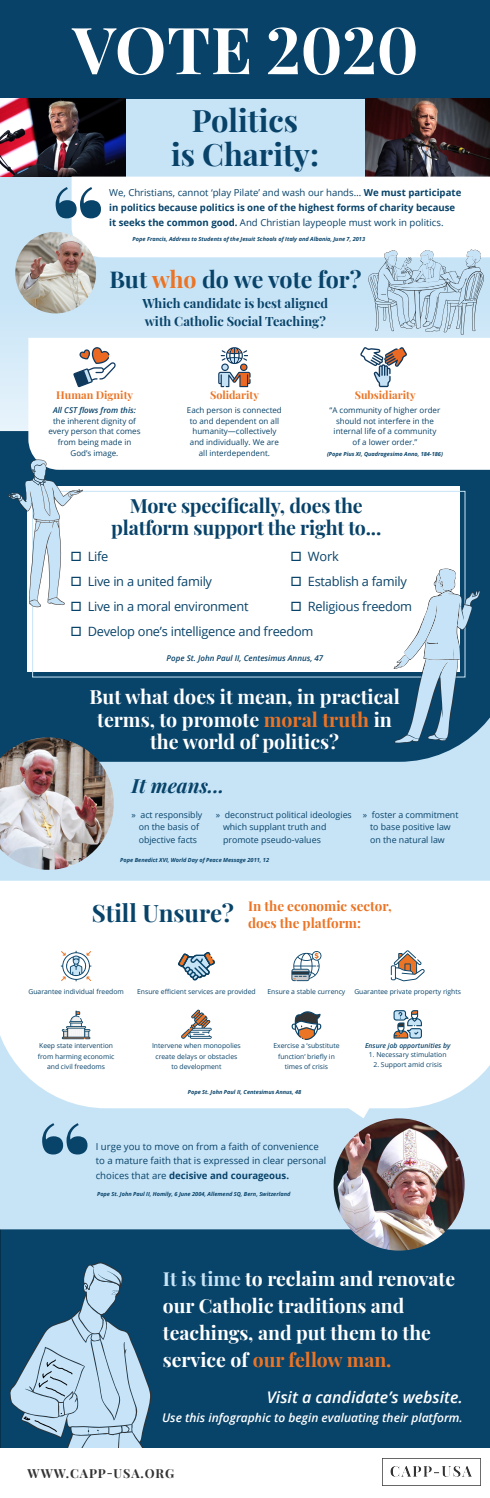
<style>
.page{position:relative;width:490px;height:1498px;background:#fff}
.page>*{position:absolute;margin:0;border:0;box-sizing:border-box;transform-origin:0 0}
.t1{font:700 64.88px "Playfair Display";letter-spacing:-.01em;color:#fff}
.t2{font:700 30.92px/33.9px "Playfair Display";color:#084269;text-align:center}
.t3{font:700 23.2px "Playfair Display";color:#084369}
.t4{font:700 19.6px/22.4px "Playfair Display";color:#fff;text-align:center}
.t5{font:700 19.6px/21.6px "Playfair Display";letter-spacing:-.01em;color:#084269;text-align:center}
.t6{font:italic 700 19.6px "Playfair Display";color:#084369}
.t7{font:700 19.36px/26.8px "Playfair Display";color:#fff}
.t8{font:italic 600 16px "Open Sans";color:#fff}
.t9{font:700 13.44px/16.1px "Playfair Display";color:#eb7425}
.t10{font:12.8px/25px "Open Sans";letter-spacing:-.02em;color:#084369}
.t11{font:700 12.8px/17.6px "Playfair Display";color:#084369}
.t12{font:700 12.48px "Playfair Display";letter-spacing:.08em;color:#333}
.t13{font:italic 600 12px "Open Sans";color:#fff}
.t14{font:700 10.8px "Playfair Display";color:#eb7425}
.t15{font:700 9.6px/14.9px "Open Sans";color:#084369}
.t16{font:9.6px/14.9px "Open Sans";color:#084369}
.t17{font:8.8px/12.8px "Open Sans";color:#084369}
.t18{font:8px/10.8px "Open Sans";color:#084369;text-align:center}
.t19{font:italic 600 8px "Open Sans";color:#084369}
.t20{font:6.8px/10.4px "Open Sans";color:#084369;text-align:center}
.t21{font:italic 600 6.8px "Open Sans";color:#084369}
.t22{font:italic 700 5.6px "Open Sans";color:#084369}
.s1{font-weight:400}
.s2{color:#eb7425}
.s3{font-size:24px;color:#084369}
.s4{font-weight:700}
.s5{color:#c7e4f7}
</style>
<div class="page">
<div style="left:0;top:1229px;width:490px;height:219px;background:#084369"></div>
<div style="left:0;top:1108px;width:490px;height:121px;background:#c7e4f7"></div>
<div style="left:0;top:762px;width:490px;height:118px;background:#c7e4f7"></div>
<svg style="left:0;top:880px;width:490px;height:228px"></svg>
<div style="left:0;top:98px;width:490px;height:413px;background:#c7e4f7"></div>
<div style="left:0;top:431px;width:490px;height:331px;background:#084369"></div>
<div style="left:0;top:0;width:490px;height:98px;background:#084269"></div>
<div style="left:27px;top:486px;width:432px;height:186px;background:#fff"></div>
<div style="left:32px;top:491px;width:433px;height:186px;border:1px solid #c7e4f7"></div>
<svg style="left:62px;top:1010px;width:28px;height:29px"></svg>
<svg style="left:181px;top:1009px;width:31px;height:30px"></svg>
<svg style="left:61px;top:951px;width:30px;height:30px"></svg>
<svg style="left:291px;top:951px;width:30px;height:30px"></svg>
<svg style="left:391px;top:950px;width:33px;height:31px"></svg>
<svg style="left:178px;top:951px;width:37px;height:29px"></svg>
<svg style="left:291px;top:1011px;width:30px;height:29px"></svg>
<svg style="left:393px;top:1010px;width:29px;height:28px"></svg>
<hr style="left:130px;top:943px;width:1px;height:137px;background:#fff">
<hr style="left:262px;top:943px;width:1px;height:137px;background:#fff">
<hr style="left:350px;top:943px;width:1px;height:137px;background:#fff">
<hr style="left:24px;top:1002px;width:440px;height:1px;background:#fff">
<img style="left:382px;top:1458px;width:98px;height:28px">
<img style="left:0;top:98px;width:125px;height:79px">
<img style="left:365px;top:98px;width:125px;height:79px">
<div style="left:72px;top:177px;width:418px;height:80px;background:#fff"></div>
<svg style="left:56px;top:187px;width:45px;height:31px"></svg>
<svg style="left:339px;top:1093px;width:39px;height:25px"></svg>
<img style="left:15px;top:232px;width:81px;height:81px;border-radius:40px">
<img style="left:0;top:737px;width:114px;height:133px">
<div style="left:28px;top:338px;width:462px;height:132px;background:#fff"></div>
<svg style="left:73px;top:347px;width:43px;height:40px;background:#c5c1c2"></svg>
<svg style="left:218px;top:347px;width:32px;height:40px"></svg>
<svg style="left:360px;top:347px;width:47px;height:40px;background:#c7c7cb"></svg>
<svg style="left:368px;top:249px;width:116px;height:86px"></svg>
<svg style="left:393px;top:568px;width:87px;height:176px"></svg>
<svg style="left:42px;top:1123px;width:45px;height:31px"></svg>
<img style="left:333px;top:1118px;width:131px;height:132px;border-radius:65px">
<svg style="left:9px;top:1262px;width:141px;height:186px;background:#7097b3"></svg>
<svg style="left:8px;top:459px;width:75px;height:152px"></svg>
<h1 class="t1" style="left:72px;top:-1px;width:348px">VOTE 2020</h1>
<h2 class="t2" style="left:171px;top:106px;width:149px">Politics<br>is Charity:</h2>
<h3 class="t15" style="left:109px;top:186px;width:353px"><span class="s1">We, Christians, cannot ‘play Pilate’ and wash our hands…</span> We must participate in politics because politics is one of the highest forms of charity because it seeks the common good. <span class="s1">And Christian laypeople must work in politics.</span></h3>
<p class="t22" style="left:133px;top:237px;width:234px">Pope Francis, Address to Students of the Jesuit Schools of Italy and Albania, June 7, 2013</p>
<h3 class="t3" style="left:109px;top:270px;width:253px">But <span class="s2">who</span> do we vote for?</h3>
<h3 class="t11" style="left:142px;top:296px;width:187px">Which candidate is best aligned with Catholic Social Teaching?</h3>
<h3 class="t14" style="left:56px;top:391px;width:78px">Human Dignity</h3>
<p class="t19" style="left:53px;top:404px;width:84px">All CST flows from this:</p>
<p class="t18" style="left:48px;top:416px;width:94px">the inherent dignity of every person that comes from being made in<br>God’s image.</p>
<h3 class="t14" style="left:210px;top:391px;width:50px">Solidarity</h3>
<p class="t18" style="left:187px;top:405px;width:96px">Each person is connected to and dependent on all humanity—collectively and individually. We are all interdependent.</p>
<h3 class="t14" style="left:354px;top:391px;width:62px">Subsidiarity</h3>
<p class="t18" style="left:329px;top:405px;width:112px">“A community of higher order should not interfere in the internal life of a community of a lower order.”</p>
<p class="t22" style="left:327px;top:451px;width:117px">(Pope Pius XI, Quadragesimo Anno, 184-186)</p>
<h3 class="t5" style="left:111px;top:493px;width:271px">More specifically, does the platform support the right to...</h3>
<h3 class="t10" style="left:88px;top:545px;width:162px">Life<br>Live in a united family<br>Live in a moral environment</h3>
<h3 class="t10" style="left:308px;top:545px;width:106px">Work<br>Establish a family<br>Religious freedom</h3>
<h3 class="t10" style="left:88px;top:620px;width:227px">Develop one’s intelligence and freedom</h3>
<p class="t19" style="left:166px;top:654px;width:158px">Pope St. John Paul II, Centesimus Annus, 47</p>
<h3 class="t4" style="left:89px;top:684px;width:312px">But what does it mean, in practical terms, to promote <span class="s2">moral truth</span> in the world of politics?</h3>
<h3 class="t6" style="left:131px;top:774px;width:94px">It means...</h3>
<p class="t17" style="left:131px;top:809px;width:72px;text-align:center">» act responsibly on the basis of objective facts</p>
<p class="t17" style="left:223px;top:809px;width:130px;text-indent:-7px">» deconstruct political ideologies which supplant truth and promote pseudo-values</p>
<p class="t17" style="left:370px;top:809px;width:90px;text-indent:-7px">» foster a commitment to base positive law on the natural law</p>
<p class="t22" style="left:120px;top:857px;width:150px">Pope Benedict XVI, World Day of Peace Message 2011, 12</p>
<h3 class="t9" style="left:248px;top:897px;width:145px;text-indent:-156px"><span class="s3">Still Unsure?</span> In the economic sector, does the platform:</h3>
<p class="t20" style="left:28px;top:987px;width:97px">Guarantee individual freedom</p>
<p class="t20" style="left:137px;top:986px;width:120px">Ensure efficient services are provided</p>
<p class="t20" style="left:267px;top:987px;width:79px">Ensure a stable currency</p>
<p class="t20" style="left:354px;top:987px;width:108px">Guarantee private property rights</p>
<p class="t20" style="left:38px;top:1041px;width:78px">Keep state intervention from harming economic and civil freedoms</p>
<p class="t20" style="left:152px;top:1041px;width:90px">Intervene when monopolies create delays or obstacles to development</p>
<p class="t21" style="left:365px;top:1042px;width:87px">Ensure job opportunities by</p>
<p class="t20" style="left:273px;top:1041px;width:68px">Exercise a ‘substitute function’ briefly in times of crisis</p>
<p class="t20" style="left:369px;top:1049px;width:79px">1. Necessary stimulation</p>
<p class="t20" style="left:373px;top:1059px;width:70px">2. Support amid crisis</p>
<p class="t22" style="left:188px;top:1089px;width:115px">Pope St. John Paul II, Centesimus Annus, 48</p>
<h3 class="t16" style="left:96px;top:1139px;width:232px">I urge you to move on from a faith of convenience to a mature faith that is expressed in clear personal choices that are <span class="s4">decisive and courageous.</span></h3>
<p class="t22" style="left:97px;top:1192px;width:195px">Pope St. John Paul II, Homily, 6 June 2004, Allemend SQ, Bern, Switzerland</p>
<h3 class="t7" style="left:163px;top:1267px;width:293px"><span class="s5">It is time</span> to reclaim and renovate our Catholic traditions and teachings, and put them to the service of <span class="s2">our fellow man.</span></h3>
<h3 class="t8" style="left:267px;top:1390px;width:197px">Visit a candidate’s website.</h3>
<h3 class="t13" style="left:162px;top:1412px;width:302px">Use this infographic to begin evaluating their platform.</h3>
<h3 class="t12" style="left:28px;top:1463px;width:148px">WWW.CAPP-USA.ORG</h3>
</div>
